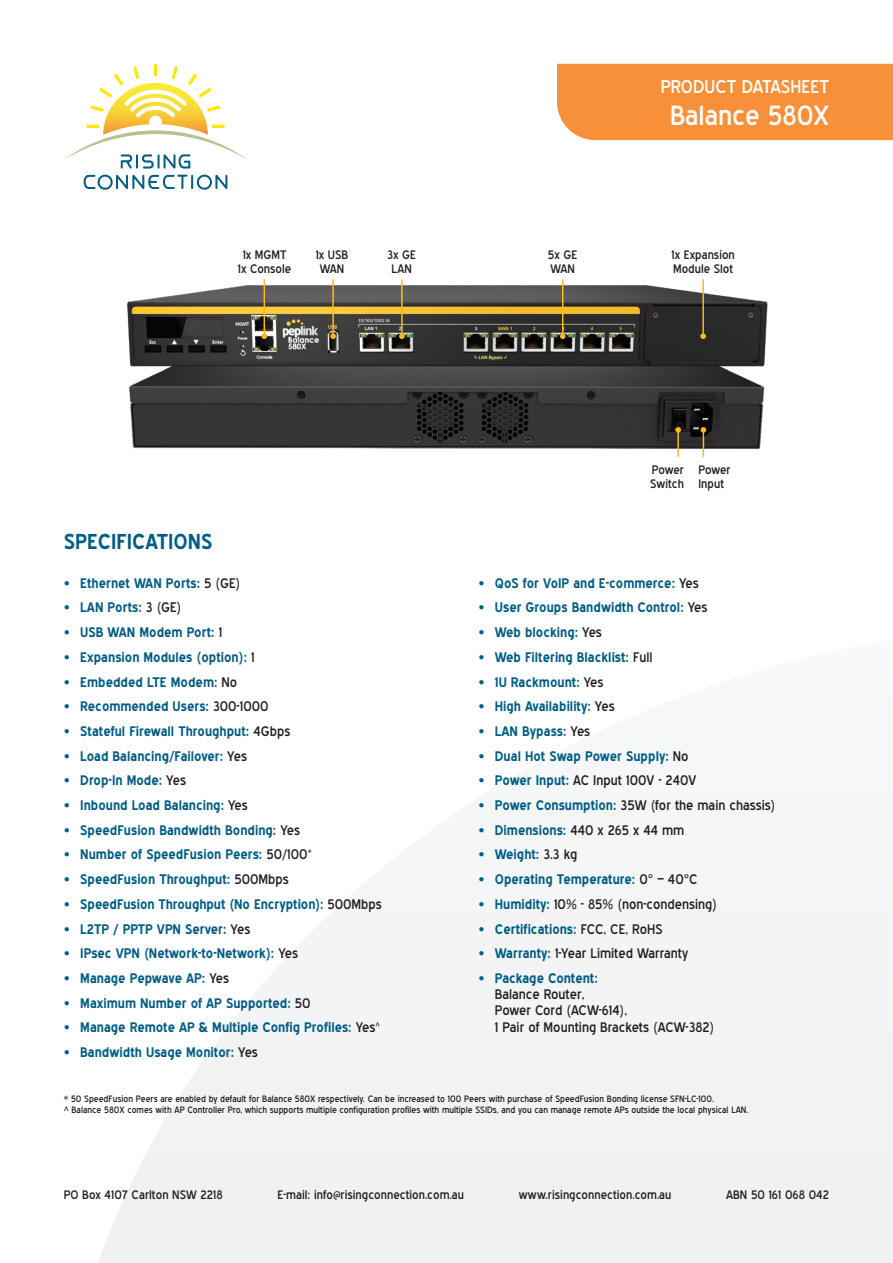
<style>
.page{position:relative;width:893px;height:1263px;background:#fff}
.page>*{position:absolute;margin:0;border:0;box-sizing:border-box;transform-origin:0 0}
.t1{font:27px "Blue Highway";color:#fff}
.t2{font:700 21px "Blue Highway";color:#005d83}
.t3{font:18px "Blue Highway";color:#fff}
.t4{font:700 13.5px "Blue Highway";color:#005d83}
.t5{font:13.5px/16.2px "Blue Highway";color:#231f20}
.t6{font:12px/14.4px "Blue Highway";letter-spacing:.005em;color:#231f20}
.t7{font:9px/10.8px "Blue Highway";color:#231f20}
.s1{font-weight:400;color:#231f20}
.s2{font-weight:700;color:#005d83}
</style>
<div class="page">
<svg style="left:98px;top:879px;width:795px;height:384px"></svg>
<div style="left:557px;top:64px;width:336px;height:76px;background:#f79038"></div>
<svg style="left:65px;top:64px;width:181px;height:126px"></svg>
<img style="left:129px;top:373px;width:636px;height:76px">
<img style="left:127px;top:279px;width:641px;height:94px">
<hr style="left:264px;top:279px;width:1px;height:57px;background:#fcb81c">
<svg style="left:261px;top:333px;width:6px;height:6px"></svg>
<hr style="left:332px;top:279px;width:2px;height:57px;background:#fcb81c">
<svg style="left:330px;top:333px;width:6px;height:6px"></svg>
<hr style="left:401px;top:279px;width:2px;height:57px;background:#fcb81c">
<svg style="left:399px;top:333px;width:6px;height:6px"></svg>
<hr style="left:562px;top:279px;width:1px;height:57px;background:#fcb81c">
<svg style="left:560px;top:333px;width:6px;height:6px"></svg>
<hr style="left:702px;top:279px;width:2px;height:57px;background:#fcb81c">
<svg style="left:700px;top:333px;width:6px;height:6px"></svg>
<svg style="left:701px;top:427px;width:5px;height:30px"></svg>
<hr style="left:677px;top:430px;width:2px;height:27px;background:#fcb81c">
<svg style="left:675px;top:427px;width:6px;height:6px"></svg>
<p class="t6" style="left:238px;top:247px;width:55px;text-align:center">1x MGMT<br>1x Console</p>
<p class="t6" style="left:316px;top:247px;width:34px;text-align:center">1x USB<br>WAN</p>
<p class="t6" style="left:387px;top:247px;width:30px;text-align:center">3x GE<br>LAN</p>
<p class="t6" style="left:548px;top:247px;width:31px">5x GE<br>WAN</p>
<h3 class="t3" style="left:661px;top:75px;width:170px">PRODUCT DATASHEET</h3>
<h1 class="t1" style="left:670px;top:99px;width:161px">Balance 580X</h1>
<p class="t6" style="left:671px;top:247px;width:65px">1x Expansion<br>Module Slot</p>
<p class="t6" style="left:650px;top:462px;width:35px">Power<br>Switch</p>
<p class="t6" style="left:698px;top:462px;width:34px">Power<br>Input</p>
<h2 class="t2" style="left:64px;top:529px;width:150px">SPECIFICATIONS</h2>
<p class="t4" style="left:64px;top:575px;width:178px">• Ethernet WAN Ports: <span class="s1">5 (GE)</span></p>
<p class="t4" style="left:64px;top:599px;width:119px">• LAN Ports: <span class="s1">3 (GE)</span></p>
<p class="t4" style="left:64px;top:624px;width:160px">• USB WAN Modem Port: <span class="s1">1</span></p>
<p class="t4" style="left:64px;top:649px;width:192px">• Expansion Modules (option): <span class="s1">1</span></p>
<p class="t4" style="left:64px;top:674px;width:175px">• Embedded LTE Modem: <span class="s1">No</span></p>
<p class="t4" style="left:64px;top:698px;width:206px">• Recommended Users: <span class="s1">300-1000</span></p>
<p class="t4" style="left:64px;top:723px;width:228px">• Stateful Firewall Throughput: <span class="s1">4Gbps</span></p>
<p class="t4" style="left:64px;top:748px;width:185px">• Load Balancing/Failover: <span class="s1">Yes</span></p>
<p class="t4" style="left:64px;top:772px;width:124px">• Drop-In Mode: <span class="s1">Yes</span></p>
<p class="t4" style="left:64px;top:797px;width:186px">• Inbound Load Balancing: <span class="s1">Yes</span></p>
<p class="t4" style="left:64px;top:822px;width:238px">• SpeedFusion Bandwidth Bonding: <span class="s1">Yes</span></p>
<p class="t4" style="left:64px;top:847px;width:249px">• Number of SpeedFusion Peers: <span class="s1">50/100</span><sup>*</sup></p>
<p class="t4" style="left:64px;top:871px;width:227px">• SpeedFusion Throughput: <span class="s1">500Mbps</span></p>
<p class="t4" style="left:64px;top:896px;width:319px">• SpeedFusion Throughput (No Encryption): <span class="s1">500Mbps</span></p>
<p class="t4" style="left:64px;top:921px;width:188px">• L2TP / PPTP VPN Server: <span class="s1">Yes</span></p>
<p class="t4" style="left:64px;top:945px;width:236px">• IPsec VPN (Network-to-Network): <span class="s1">Yes</span></p>
<p class="t4" style="left:64px;top:970px;width:167px">• Manage Pepwave AP: <span class="s1">Yes</span></p>
<p class="t4" style="left:64px;top:995px;width:248px">• Maximum Number of AP Supported: <span class="s1">50</span></p>
<p class="t4" style="left:64px;top:1019px;width:318px">• Manage Remote AP &amp; Multiple Config Profiles: <span class="s1">Yes</span><sup>^</sup></p>
<p class="t4" style="left:64px;top:1044px;width:196px">• Bandwidth Usage Monitor: <span class="s1">Yes</span></p>
<p class="t4" style="left:478px;top:575px;width:222px">• QoS for VoIP and E-commerce: <span class="s1">Yes</span></p>
<p class="t4" style="left:478px;top:599px;width:231px">• User Groups Bandwidth Control: <span class="s1">Yes</span></p>
<p class="t4" style="left:478px;top:624px;width:125px">• Web blocking: <span class="s1">Yes</span></p>
<p class="t4" style="left:478px;top:649px;width:176px">• Web Filtering Blacklist: <span class="s1">Full</span></p>
<p class="t4" style="left:478px;top:674px;width:127px">• 1U Rackmount: <span class="s1">Yes</span></p>
<p class="t4" style="left:478px;top:698px;width:138px">• High Availability: <span class="s1">Yes</span></p>
<p class="t4" style="left:478px;top:723px;width:113px">• LAN Bypass: <span class="s1">Yes</span></p>
<p class="t4" style="left:478px;top:748px;width:212px">• Dual Hot Swap Power Supply: <span class="s1">No</span></p>
<p class="t5" style="left:478px;top:772px;width:220px"><span class="s2">• Power Input:</span> AC Input 100V - 240V</p>
<p class="t5" style="left:478px;top:797px;width:299px"><span class="s2">• Power Consumption:</span> 35W (for the main chassis)</p>
<p class="t4" style="left:478px;top:822px;width:208px">• Dimensions: <span class="s1">440 x 265 x 44 mm</span></p>
<p class="t4" style="left:478px;top:846px;width:100px">• Weight: <span class="s1">3.3 kg</span></p>
<p class="t4" style="left:478px;top:871px;width:221px">• Operating Temperature: <span class="s1">0° – 40°C</span></p>
<p class="t5" style="left:478px;top:896px;width:240px"><span class="s2">• Humidity:</span> 10% - 85% (non-condensing)</p>
<p class="t4" style="left:478px;top:921px;width:186px">• Certifications: <span class="s1">FCC, CE, RoHS</span></p>
<p class="t5" style="left:478px;top:945px;width:211px"><span class="s2">• Warranty:</span> 1-Year Limited Warranty</p>
<p class="t4" style="left:478px;top:970px;width:121px">• Package Content:</p>
<p class="t5" style="left:495px;top:986px;width:221px">Balance Router,<br>Power Cord (ACW-614),<br>1 Pair of Mounting Brackets (ACW-382)</p>
<p class="t7" style="left:64px;top:1093px;width:686px">* 50 SpeedFusion Peers are enabled by default for Balance 580X respectively. Can be increased to 100 Peers with purchase of SpeedFusion Bonding license SFN-LC-100.<br>^ Balance 580X comes with AP Controller Pro, which supports multiple configuration profiles with multiple SSIDs, and you can manage remote APs outside the local physical LAN.</p>
<p class="t6" style="left:64px;top:1187px;width:160px">PO Box 4107 Carlton NSW 2218</p>
<p class="t6" style="left:277px;top:1187px;width:188px">E-mail: info@risingconnection.com.au</p>
<p class="t6" style="left:519px;top:1187px;width:154px">www.risingconnection.com.au</p>
<p class="t6" style="left:726px;top:1187px;width:105px">ABN 50 161 068 042</p>
</div>
